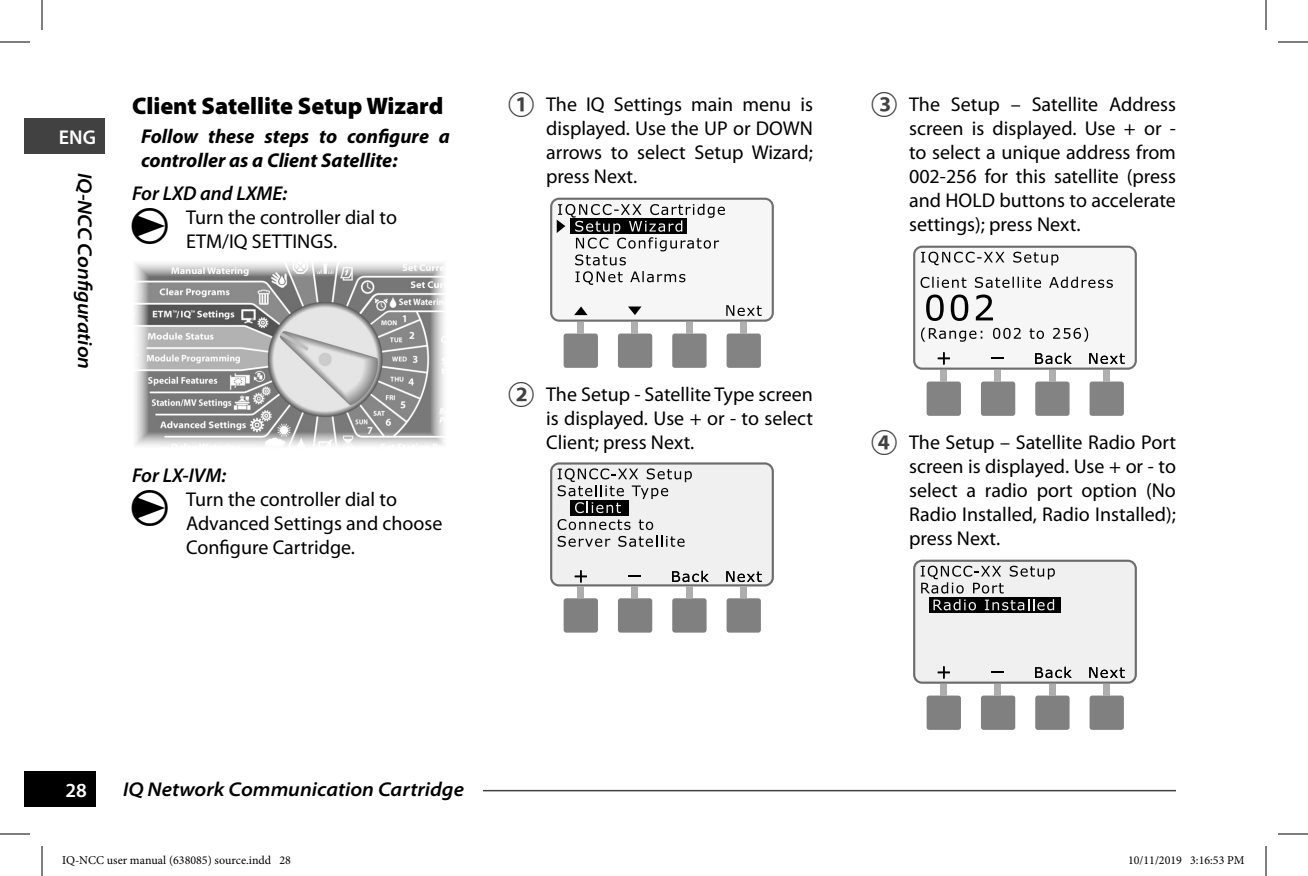
<style>
.page{position:relative;width:1308px;height:876px;background:#fff}
.page>*{position:absolute;margin:0;border:0;box-sizing:border-box;transform-origin:0 0}
.t1{font:900 24px "Myriad Pro";color:#000}
.t2{font:20px/24px "Myriad Pro";color:#000;text-align:justify}
.t3{font:italic 700 20px/24px "Myriad Pro";color:#000}
.t4{font:italic 600 semi-expanded 20px "Myriad Pro";color:#000}
.t5{font:italic 600 20px "Myriad Pro";color:#000}
.t6{font:600 20px "Myriad Pro";color:#fff}
.t7{font:12px "Minion Pro";color:#000}
</style>
<div class="page">
<div style="left:24px;top:771px;width:72px;height:36px;background:#000"></div>
<hr style="left:312px;top:790px;width:864px;height:1px;background:#414141">
<div style="left:123px;top:781px;width:360px;height:16px;background:#fff"></div>
<div style="left:24px;top:118px;width:81px;height:36px;background:#414141"></div>
<img style="left:135px;top:263px;width:309px;height:183px">
<div style="left:727px;top:334px;width:34px;height:34px;background:#838383;border-radius:3px"></div>
<div style="left:672px;top:334px;width:35px;height:34px;background:#838383;border-radius:3px"></div>
<div style="left:618px;top:334px;width:34px;height:34px;background:#838383;border-radius:3px"></div>
<div style="left:564px;top:334px;width:34px;height:34px;background:#838383;border-radius:3px"></div>
<svg style="left:550px;top:198px;width:224px;height:124px"></svg>
<div style="left:552px;top:200px;width:220px;height:120px;background:#f6f6f6;border-radius:7px"></div>
<div style="left:632px;top:322px;width:6px;height:12px;background:#afafaf"></div>
<div style="left:687px;top:322px;width:6px;height:12px;background:#afafaf"></div>
<div style="left:740px;top:322px;width:6px;height:12px;background:#afafaf"></div>
<div style="left:578px;top:322px;width:6px;height:12px;background:#afafaf"></div>
<svg style="left:628px;top:307px;width:13px;height:8px"></svg>
<svg style="left:574px;top:307px;width:14px;height:8px"></svg>
<svg style="left:557px;top:204px;width:168px;height:81px"></svg>
<svg style="left:726px;top:305px;width:36px;height:11px"></svg>
<div style="left:727px;top:598px;width:34px;height:35px;background:#808080;border-radius:3px"></div>
<div style="left:672px;top:598px;width:35px;height:35px;background:#808080;border-radius:3px"></div>
<div style="left:618px;top:598px;width:34px;height:35px;background:#808080;border-radius:3px"></div>
<div style="left:564px;top:598px;width:34px;height:35px;background:#808080;border-radius:3px"></div>
<svg style="left:550px;top:462px;width:224px;height:124px;background:#848484"></svg>
<div style="left:552px;top:465px;width:220px;height:119px;background:#f0f0f0;border-radius:7px"></div>
<div style="left:632px;top:586px;width:6px;height:12px;background:#adadad"></div>
<div style="left:687px;top:586px;width:6px;height:12px;background:#adadad"></div>
<div style="left:740px;top:586px;width:6px;height:12px;background:#adadad"></div>
<div style="left:578px;top:586px;width:6px;height:12px;background:#adadad"></div>
<svg style="left:672px;top:571px;width:37px;height:11px"></svg>
<svg style="left:575px;top:570px;width:12px;height:12px"></svg>
<svg style="left:629px;top:576px;width:12px;height:1px"></svg>
<svg style="left:726px;top:571px;width:36px;height:11px"></svg>
<div style="left:570px;top:500px;width:59px;height:16px;background:#000"></div>
<svg style="left:558px;top:519px;width:73px;height:11px"></svg>
<svg style="left:639px;top:520px;width:14px;height:10px"></svg>
<svg style="left:558px;top:536px;width:52px;height:11px"></svg>
<svg style="left:618px;top:536px;width:67px;height:11px"></svg>
<svg style="left:558px;top:468px;width:134px;height:45px"></svg>
<div style="left:1090px;top:382px;width:34px;height:34px;background:#838383;border-radius:3px"></div>
<div style="left:1035px;top:382px;width:35px;height:34px;background:#838383;border-radius:3px"></div>
<div style="left:981px;top:382px;width:34px;height:34px;background:#838383;border-radius:3px"></div>
<div style="left:927px;top:382px;width:34px;height:34px;background:#838383;border-radius:3px"></div>
<svg style="left:913px;top:246px;width:224px;height:124px"></svg>
<div style="left:915px;top:248px;width:220px;height:120px;background:#f6f6f6;border-radius:7px"></div>
<div style="left:995px;top:370px;width:6px;height:12px;background:#afafaf"></div>
<svg style="left:921px;top:252px;width:137px;height:13px"></svg>
<svg style="left:921px;top:277px;width:192px;height:11px"></svg>
<svg style="left:921px;top:328px;width:167px;height:14px"></svg>
<div style="left:941px;top:370px;width:6px;height:12px;background:#afafaf"></div>
<div style="left:1050px;top:370px;width:6px;height:12px;background:#afafaf"></div>
<div style="left:1103px;top:370px;width:6px;height:12px;background:#afafaf"></div>
<svg style="left:1035px;top:353px;width:37px;height:11px"></svg>
<svg style="left:938px;top:352px;width:12px;height:12px"></svg>
<svg style="left:992px;top:358px;width:12px;height:1px"></svg>
<svg style="left:1089px;top:353px;width:36px;height:11px"></svg>
<svg style="left:926px;top:295px;width:67px;height:26px"></svg>
<div style="left:1090px;top:696px;width:34px;height:34px;background:#808080;border-radius:3px"></div>
<div style="left:1035px;top:696px;width:35px;height:34px;background:#808080;border-radius:3px"></div>
<div style="left:981px;top:696px;width:34px;height:34px;background:#808080;border-radius:3px"></div>
<div style="left:927px;top:696px;width:34px;height:34px;background:#808080;border-radius:3px"></div>
<svg style="left:913px;top:560px;width:224px;height:124px"></svg>
<div style="left:915px;top:562px;width:220px;height:120px;background:#f0f0f0;border-radius:7px"></div>
<div style="left:995px;top:684px;width:6px;height:12px;background:#adadad"></div>
<div style="left:1050px;top:684px;width:6px;height:12px;background:#adadad"></div>
<div style="left:1103px;top:684px;width:6px;height:12px;background:#adadad"></div>
<div style="left:941px;top:684px;width:6px;height:12px;background:#adadad"></div>
<svg style="left:1035px;top:667px;width:37px;height:11px"></svg>
<svg style="left:938px;top:666px;width:12px;height:12px"></svg>
<svg style="left:992px;top:672px;width:12px;height:1px"></svg>
<svg style="left:1089px;top:667px;width:36px;height:11px"></svg>
<div style="left:929px;top:597px;width:132px;height:16px;background:linear-gradient(to right,#000,#000)"></div>
<svg style="left:921px;top:566px;width:134px;height:44px"></svg>
<hr style="left:0;top:42px;width:30px;height:1px;background:#000">
<hr style="left:1278px;top:42px;width:30px;height:1px;background:#000">
<hr style="left:0;top:834px;width:30px;height:1px;background:#000">
<hr style="left:1278px;top:834px;width:30px;height:1px;background:#000">
<hr style="left:42px;top:0;width:1px;height:30px;background:#000">
<hr style="left:42px;top:846px;width:1px;height:30px;background:#000">
<hr style="left:1266px;top:0;width:1px;height:30px;background:#000">
<hr style="left:1266px;top:846px;width:1px;height:30px;background:#000">
<p class="t6" style="left:59px;top:126px;width:39px">ENG</p>
<p class="t4" style="left:96px;top:172px;width:198px;rotate:90deg">IQ-NCC Configuration</p>
<p class="t1" style="left:132px;top:92px;width:313px">Client Satellite Setup Wizard</p>
<p class="t3" style="left:141px;top:124px;width:311px">Follow these steps to configure a controller as a Client Satellite:</p>
<p class="t5" style="left:132px;top:182px;width:157px">For LXD and LXME:</p>
<p class="t2" style="left:186px;top:205px;width:213px">Turn the controller dial to<br>ETM/IQ SETTINGS.</p>
<p class="t5" style="left:132px;top:464px;width:96px">For LX-IVM:</p>
<p class="t2" style="left:186px;top:487px;width:258px;text-align:left">Turn the controller dial to<br>Advanced Settings and choose<br>Configure Cartridge.</p>
<p class="t2" style="left:546px;top:93px;width:268px">The IQ Settings main menu is displayed. Use the UP or DOWN arrows to select Setup Wizard; press Next.</p>
<p class="t2" style="left:546px;top:383px;width:268px">The Setup - Satellite Type screen is displayed. Use + or - to select Client; press Next.</p>
<p class="t6" style="left:66px;top:779px;width:23px">28</p>
<p class="t4" style="left:123px;top:778px;width:343px">IQ Network Communication Cartridge</p>
<p class="t2" style="left:909px;top:93px;width:268px">The Setup – Satellite Address screen is displayed. Use + or - to select a unique address from 002-256 for this satellite (press and HOLD buttons to accelerate settings); press Next.</p>
<p class="t2" style="left:909px;top:431px;width:268px">The Setup – Satellite Radio Port screen is displayed. Use + or - to select a radio port option (No Radio Installed, Radio Installed); press Next.</p>
<p class="t7" style="left:62px;top:852px;width:231px">IQ-NCC user manual (638085) source.indd 28</p>
<p class="t7" style="left:1128px;top:852px;width:118px">10/11/2019 3:16:53 PM</p>
</div>
